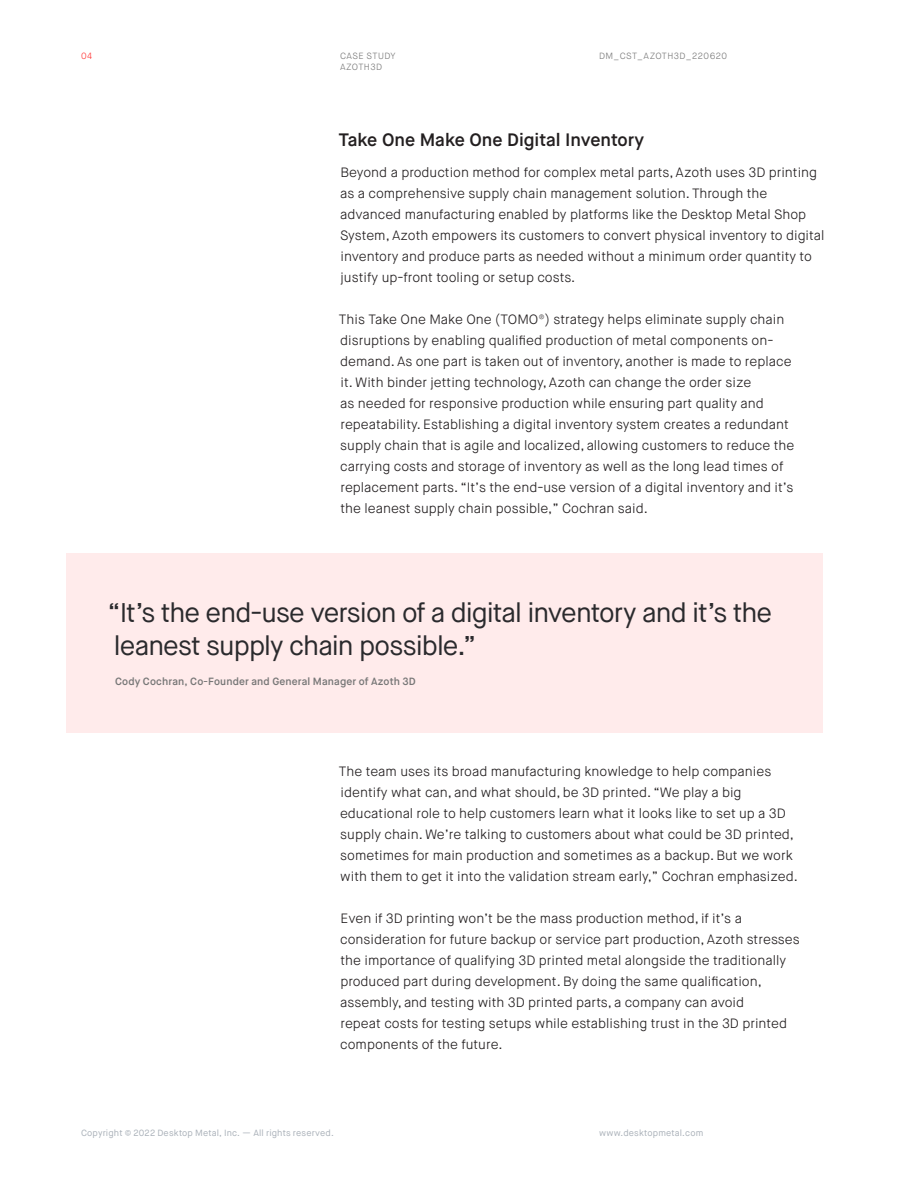
<style>
.page{position:relative;width:918px;height:1188px;background:#fff}
.page>*{position:absolute;margin:0;border:0;box-sizing:border-box;transform-origin:0 0}
.t1{font:27px/33px "Maison Neue";letter-spacing:-.035em;color:#2a2a2d}
.Body_Text{font:600 18px "Maison Neue";color:#231f20}
.Body_Title{font:300 13.5px/21px "Maison Neue";color:#231f20}
.Body_Text-2{font:300 13.5px/21px "Maison Neue";color:#231f20}
.Quote_Name_Title{font:600 10.5px "Maison Neue";letter-spacing:.01em;color:#777}
.t2{font:9px "Maison Neue";letter-spacing:.02em;color:#a9b0b8}
.t3{font:300 9px/10.8px "Maison Neue";letter-spacing:.05em;color:#777}
.t4{font:300 9px "Maison Neue";color:#f33}
</style>
<div class="page">
<div style="left:66px;top:554px;width:756px;height:179px;background:#ffebeb"></div>
<p class="t4" style="left:81px;top:51px;width:13px">04</p>
<p class="t3" style="left:340px;top:51px;width:57px">CASE STUDY<br>AZOTH3D</p>
<p class="t3" style="left:599px;top:51px;width:130px">DM_CST_AZOTH3D_220620</p>
<p class="Body_Text" style="left:339px;top:128px;width:307px">Take One Make One Digital Inventory</p>
<p class="Body_Text-2" style="left:340px;top:162px;width:486px">Beyond a production method for complex metal parts, Azoth uses 3D printing as a comprehensive supply chain management solution. Through the advanced manufacturing enabled by platforms like the Desktop Metal Shop System, Azoth empowers its customers to convert physical inventory to digital inventory and produce parts as needed without a minimum order quantity to justify up-front tooling or setup costs.</p>
<p class="Body_Title" style="left:339px;top:309px;width:457px">This Take One Make One (TOMO®) strategy helps eliminate supply chain disruptions by enabling qualified production of metal components on&shy;demand. As one part is taken out of inventory, another is made to replace it. With binder jetting technology, Azoth can change the order size<br>as needed for responsive production while ensuring part quality and repeatability. Establishing a digital inventory system creates a redundant supply chain that is agile and localized, allowing customers to reduce the carrying costs and storage of inventory as well as the long lead times of replacement parts. “It’s the end-use version of a digital inventory and it’s the leanest supply chain possible,” Cochran said.</p>
<p class="t1" style="left:108px;top:597px;width:666px">“It’s the end-use version of a digital inventory and it’s the leanest supply chain possible.”</p>
<p class="Quote_Name_Title" style="left:115px;top:675px;width:302px">Cody Cochran, Co-Founder and General Manager of Azoth 3D</p>
<p class="Body_Title" style="left:339px;top:760px;width:461px">The team uses its broad manufacturing knowledge to help companies identify what can, and what should, be 3D printed. “We play a big educational role to help customers learn what it looks like to set up a 3D supply chain. We’re talking to customers about what could be 3D printed, sometimes for main production and sometimes as a backup. But we work with them to get it into the validation stream early,” Cochran emphasized.</p>
<p class="Body_Title" style="left:340px;top:907px;width:461px">Even if 3D printing won’t be the mass production method, if it’s a consideration for future backup or service part production, Azoth stresses the importance of qualifying 3D printed metal alongside the traditionally produced part during development. By doing the same qualification, assembly, and testing with 3D printed parts, a company can avoid<br>repeat costs for testing setups while establishing trust in the 3D printed components of the future.</p>
<p class="t2" style="left:81px;top:1127px;width:254px">Copyright © 2022 Desktop Metal, Inc. — All rights reserved.</p>
<p class="t2" style="left:599px;top:1127px;width:106px">www.desktopmetal.com</p>
</div>
